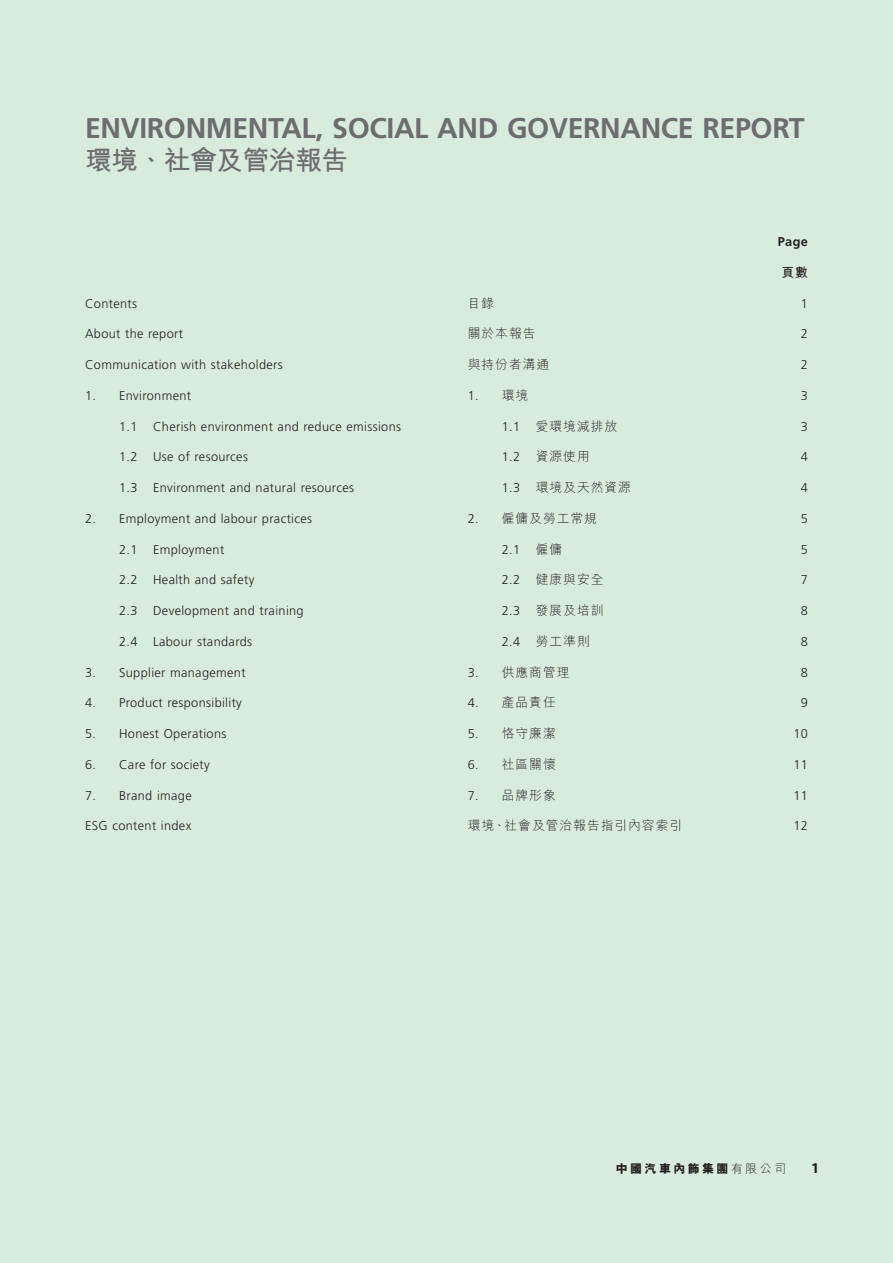
<style>
.page{position:relative;width:893px;height:1263px;background:#d8ecdd}
.page>*{position:absolute;margin:0;border:0;box-sizing:border-box;transform-origin:0 0}
.t1{font:700 28.5px "Frutiger LT Std";letter-spacing:-.015em;color:#6c6d70}
.t2{font:700 27px "M Hei HK";letter-spacing:-.03em;color:#6c6d70}
.t3{font:700 15px "Myriad Pro";color:#231f20}
.t4{font:300 12.75px "Frutiger LT Std";letter-spacing:.03em;color:#231f20}
.t5{font:300 12.75px "M Hei HK";letter-spacing:.08em;color:#231f20}
.t6{font:700 12.75px "Frutiger LT Std";color:#231f20}
.t7{font:700 12.75px "M Hei HK";color:#231f20}
.t8{font:800 12px "M Hei HK";letter-spacing:.2em;color:#231f20}
.s1{font-family:"M Hei HK"}
.s2{font-family:"Frutiger LT Std"}
.s3{font-weight:300}
</style>
<div class="page">
<h1 class="t1" style="left:85px;top:112px;width:721px">ENVIRONMENTAL, SOCIAL AND GOVERNANCE REPORT</h1>
<h2 class="t2" style="left:85px;top:140px;width:265px">環境、社會及管治報告</h2>
<p class="t6" style="left:778px;top:234px;width:32px">PAGE</p>
<p class="t7" style="left:781px;top:263px;width:28px">頁數</p>
<p class="t4" style="left:85px;top:296px;width:54px">Contents</p>
<p class="t5" style="left:468px;top:296px;width:28px">目錄</p>
<p class="t4" style="left:801px;top:296px;width:9px">1</p>
<p class="t4" style="left:85px;top:327px;width:99px">About the report</p>
<p class="t5" style="left:468px;top:327px;width:69px">關於本報告</p>
<p class="t4" style="left:801px;top:327px;width:9px">2</p>
<p class="t4" style="left:85px;top:357px;width:199px">Communication with stakeholders</p>
<p class="t5" style="left:468px;top:358px;width:83px">與持份者溝通</p>
<p class="t4" style="left:801px;top:357px;width:9px">2</p>
<p class="t4" style="left:85px;top:388px;width:108px">1. Environment</p>
<p class="t4" style="left:468px;top:388px;width:62px">1. <span class="s1">環境</span></p>
<p class="t4" style="left:801px;top:388px;width:9px">3</p>
<p class="t4" style="left:119px;top:419px;width:283px">1.1 Cherish environment and reduce emissions</p>
<p class="t5" style="left:502px;top:419px;width:117px"><span class="s2">1.1</span> 愛環境減排放</p>
<p class="t4" style="left:801px;top:419px;width:9px">3</p>
<p class="t4" style="left:119px;top:450px;width:130px">1.2 Use of resources</p>
<p class="t5" style="left:502px;top:450px;width:90px"><span class="s2">1.2</span> 資源使用</p>
<p class="t4" style="left:801px;top:450px;width:9px">4</p>
<p class="t4" style="left:119px;top:480px;width:236px">1.3 Environment and natural resources</p>
<p class="t5" style="left:502px;top:481px;width:131px"><span class="s2">1.3</span> 環境及天然資源</p>
<p class="t4" style="left:801px;top:480px;width:9px">4</p>
<p class="t4" style="left:85px;top:511px;width:229px">2. Employment and labour practices</p>
<p class="t5" style="left:468px;top:512px;width:131px"><span class="s2">2.</span> 僱傭及勞工常規</p>
<p class="t4" style="left:801px;top:511px;width:9px">5</p>
<p class="t4" style="left:119px;top:542px;width:107px">2.1 Employment</p>
<p class="t4" style="left:502px;top:542px;width:62px">2.1 <span class="s1">僱傭</span></p>
<p class="t4" style="left:801px;top:542px;width:9px">5</p>
<p class="t4" style="left:119px;top:573px;width:137px">2.2 Health and safety</p>
<p class="t5" style="left:502px;top:573px;width:103px"><span class="s2">2.2</span> 健康與安全</p>
<p class="t4" style="left:801px;top:573px;width:9px">7</p>
<p class="t4" style="left:119px;top:603px;width:186px">2.3 Development and training</p>
<p class="t5" style="left:502px;top:604px;width:103px"><span class="s2">2.3</span> 發展及培訓</p>
<p class="t4" style="left:801px;top:603px;width:9px">8</p>
<p class="t4" style="left:119px;top:634px;width:135px">2.4 Labour standards</p>
<p class="t5" style="left:502px;top:635px;width:90px"><span class="s2">2.4</span> 勞工準則</p>
<p class="t4" style="left:801px;top:634px;width:9px">8</p>
<p class="t4" style="left:85px;top:665px;width:162px">3. Supplier management</p>
<p class="t5" style="left:468px;top:665px;width:103px"><span class="s2">3.</span> 供應商管理</p>
<p class="t4" style="left:801px;top:665px;width:9px">8</p>
<p class="t4" style="left:85px;top:696px;width:158px">4. Product responsibility</p>
<p class="t5" style="left:468px;top:696px;width:90px"><span class="s2">4.</span> 產品責任</p>
<p class="t4" style="left:801px;top:696px;width:9px">9</p>
<p class="t4" style="left:85px;top:726px;width:143px">5. Honest Operations</p>
<p class="t5" style="left:468px;top:727px;width:90px"><span class="s2">5.</span> 恪守廉潔</p>
<p class="t4" style="left:793px;top:726px;width:16px">10</p>
<p class="t4" style="left:85px;top:757px;width:126px">6. Care for society</p>
<p class="t5" style="left:468px;top:758px;width:90px"><span class="s2">6.</span> 社區關懷</p>
<p class="t4" style="left:793px;top:757px;width:16px">11</p>
<p class="t4" style="left:85px;top:788px;width:108px">7. Brand image</p>
<p class="t5" style="left:468px;top:788px;width:90px"><span class="s2">7.</span> 品牌形象</p>
<p class="t4" style="left:793px;top:788px;width:16px">11</p>
<p class="t4" style="left:85px;top:819px;width:108px">ESG content index</p>
<p class="t5" style="left:468px;top:819px;width:216px">環境、社會及管治報告指引內容索引</p>
<p class="t4" style="left:793px;top:819px;width:16px">12</p>
<p class="t8" style="left:616px;top:1163px;width:172px">中國汽車內飾集團<span class="s3">有限公司</span></p>
<p class="t3" style="left:811px;top:1159px;width:10px">1</p>
</div>
